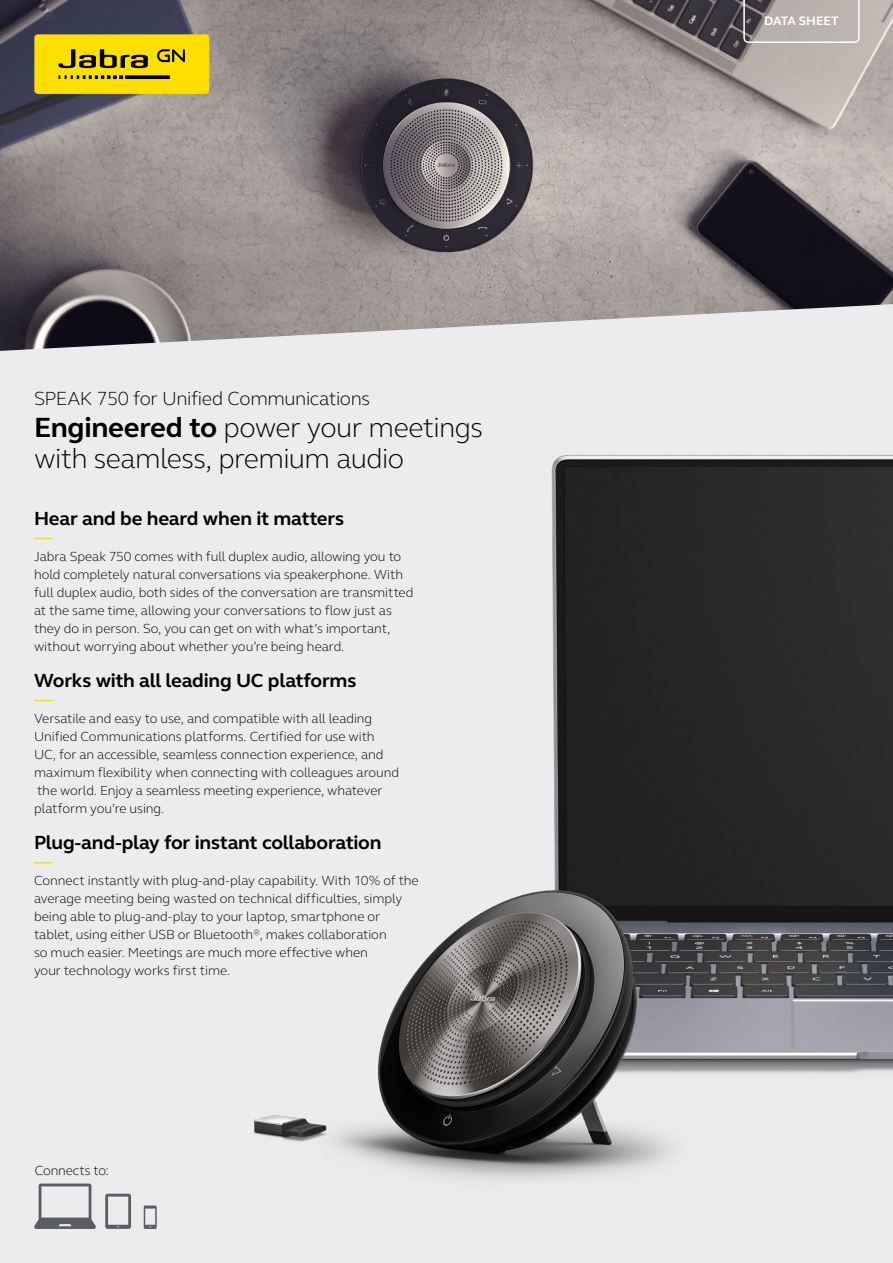
<style>
.page{position:relative;width:893px;height:1263px;background:#ecebed}
.page>*{position:absolute;margin:0;border:0;box-sizing:border-box;transform-origin:0 0}
.t1{font:300 28.5px/31.5px "GN Elliot";letter-spacing:-.02em;color:#000}
.t2{font:700 19.5px "GN Elliot";letter-spacing:-.01em;color:#000}
.t3{font:300 19.5px "GN Elliot";letter-spacing:-.02em;color:#000}
.t4{font:300 13.5px/18px "GN Elliot";letter-spacing:-.005em;color:#000}
.t5{font:300 13.5px "FS Elliot Pro";letter-spacing:-.01em;color:#000}
.t6{font:700 12.6px "GN Elliot";color:#fff}
.s1{font-weight:700}
</style>
<div class="page">
<img style="left:0;top:0;width:893px;height:351px">
<svg style="left:34px;top:538px;width:19px;height:1px"></svg>
<svg style="left:34px;top:700px;width:19px;height:1px"></svg>
<svg style="left:34px;top:862px;width:19px;height:1px"></svg>
<div style="left:34px;top:34px;width:175px;height:60px;background:#ffdf00;border-radius:4px"></div>
<svg style="left:59px;top:49px;width:89px;height:19px"></svg>
<svg style="left:59px;top:75px;width:64px;height:4px"></svg>
<svg style="left:125px;top:75px;width:45px;height:4px"></svg>
<svg style="left:157px;top:49px;width:28px;height:13px"></svg>
<svg style="left:743px;top:0;width:117px;height:43px;background:#aca6a3"></svg>
<img style="left:489px;top:310px;width:404px;height:764px">
<img style="left:253px;top:792px;width:492px;height:388px">
<svg style="left:144px;top:1205px;width:13px;height:24px"></svg>
<svg style="left:34px;top:1183px;width:62px;height:46px"></svg>
<svg style="left:105px;top:1194px;width:26px;height:35px"></svg>
<h2 class="t3" style="left:34px;top:386px;width:338px">SPEAK 750 for Unified Communications</h2>
<h1 class="t1" style="left:34px;top:411px;width:450px"><span class="s1">Engineered to</span> power your meetings with seamless, premium audio</h1>
<h2 class="t2" style="left:34px;top:505px;width:312px">Hear and be heard when it matters</h2>
<p class="t4" style="left:34px;top:547px;width:381px">Jabra Speak 750 comes with full duplex audio, allowing you to hold completely natural conversations via speakerphone. With full duplex audio, both sides of the conversation are transmitted at the same time, allowing your conversations to flow just as they do in person. So, you can get on with what’s important, without worrying about whether you’re being heard.</p>
<h2 class="t2" style="left:34px;top:667px;width:324px">Works with all leading UC platforms</h2>
<p class="t4" style="left:34px;top:709px;width:367px">Versatile and easy to use, and compatible with all leading Unified Communications platforms. Certified for use with UC, for an accessible, seamless connection experience, and maximum flexibility when connecting with colleagues around the world. Enjoy a seamless meeting experience, whatever platform you’re using.</p>
<h2 class="t2" style="left:34px;top:830px;width:349px">Plug-and-play for instant collaboration</h2>
<p class="t4" style="left:34px;top:871px;width:386px">Connect instantly with plug-and-play capability. With 10% of the average meeting being wasted on technical difficulties, simply being able to plug-and-play to your laptop, smartphone or tablet, using either USB or Bluetooth<sup>®</sup>, makes collaboration<br>so much easier. Meetings are much more effective when<br>your technology works first time.</p>
<p class="t5" style="left:35px;top:1165px;width:76px">Connects to:</p>
<p class="t6" style="left:764px;top:13px;width:76px">DATA SHEET</p>
</div>
